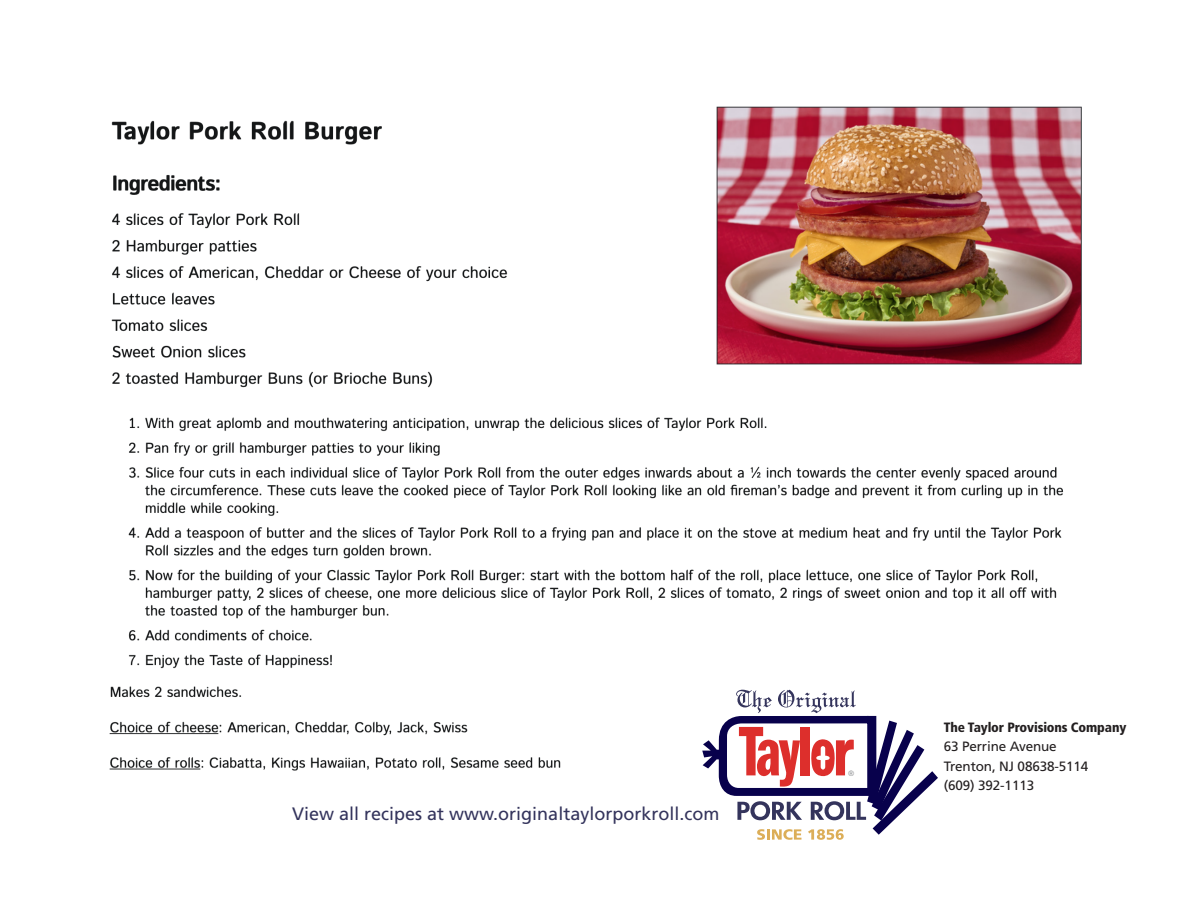
<style>
.page{position:relative;width:1188px;height:918px;background:#fff}
.page>*{position:absolute;margin:0;border:0;box-sizing:border-box;transform-origin:0 0}
.t1{font:18px "Frutiger LT Std";color:#34345c}
.t2{font:13.5px "Frutiger LT Std";letter-spacing:-.01em;color:#231f20}
.t3{font:900 condensed 13.5px "Frutiger LT Std";letter-spacing:-.01em;color:#231f20}
.t4{font:7.95px "Franklin Gothic";color:#808285}
</style>
<div class="page">
<img style="left:109px;top:417px;width:954px;height:354px">
<img style="left:111px;top:106px;width:971px;height:282px">
<svg style="left:702px;top:690px;width:236px;height:150px"></svg>
<p class="t1" style="left:292px;top:803px;width:429px">View all recipes at www.originaltaylorporkroll.com</p>
<p class="t4" style="left:848px;top:768px;width:8px">®</p>
<p class="t3" style="left:944px;top:719px;width:184px">The Taylor Provisions Company</p>
<p class="t2" style="left:944px;top:739px;width:115px">63 Perrine Avenue</p>
<p class="t2" style="left:944px;top:758px;width:146px">Trenton, NJ 08638-5114</p>
<p class="t2" style="left:944px;top:778px;width:92px">(609) 392-1113</p>
</div>
